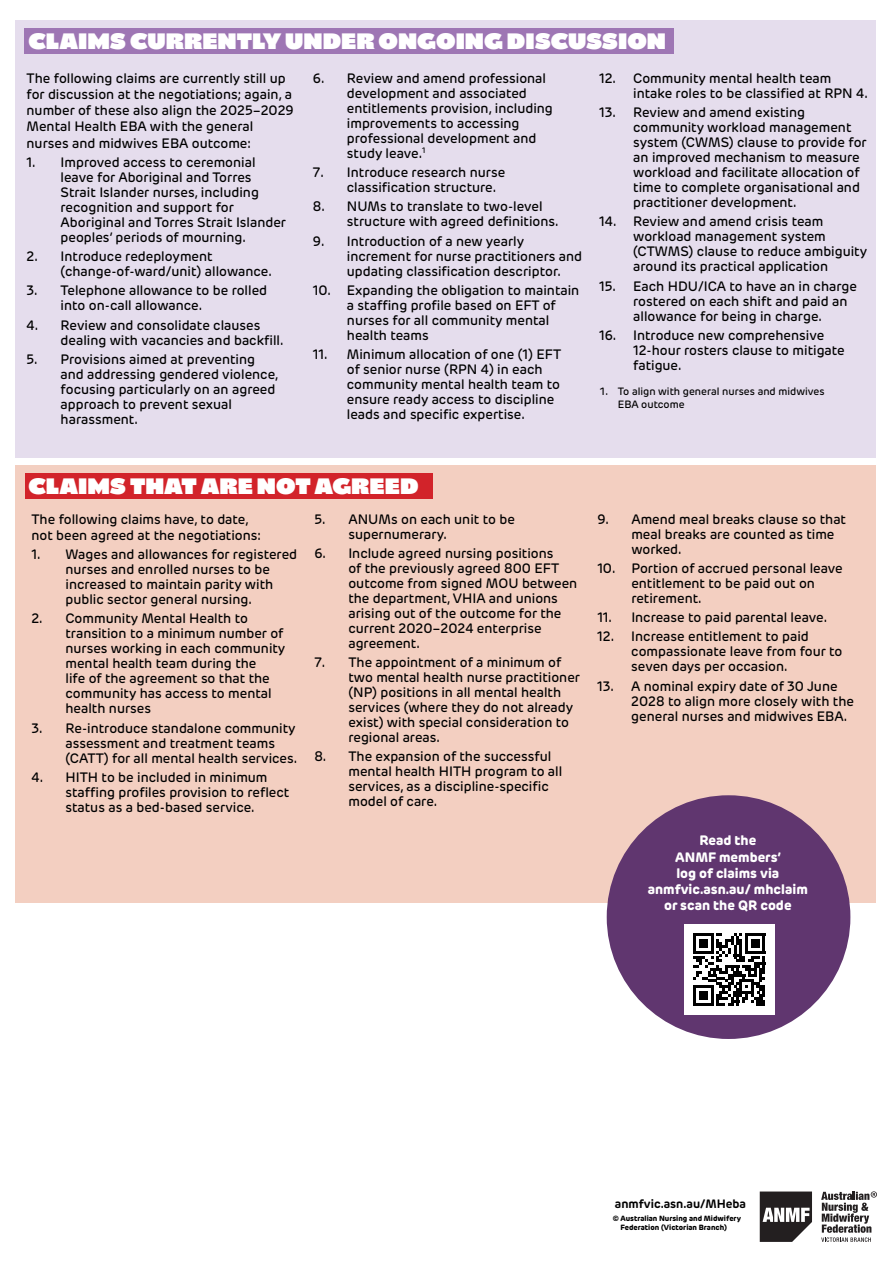
<style>
.page{position:relative;width:893px;height:1263px;background:#fff}
.page>*{position:absolute;margin:0;border:0;box-sizing:border-box;transform-origin:0 0}
.t1{font:900 22.35px "Catalpa";color:#fff}
.t2{font:500 13.5px/15px "New Rubrik Edge";color:#000}
.t3{font:800 13.5px/16.2px "New Rubrik Edge";color:#fff;text-align:center}
.t4{font:700 12px "New Rubrik Edge";color:#000}
.t5{font:500 10.5px/12.6px "New Rubrik Edge";color:#000}
.t6{font:800 7.5px/9px "New Rubrik Edge";color:#000}
</style>
<div class="page">
<div style="left:16px;top:20px;width:860px;height:437px;background:#e5dded"></div>
<div style="left:16px;top:465px;width:860px;height:437px;background:#f3cfc1"></div>
<div style="left:25px;top:29px;width:649px;height:25px;background:#9e76b4"></div>
<div style="left:25px;top:474px;width:407px;height:25px;background:#d2232a"></div>
<div style="left:607px;top:795px;width:243px;height:244px;background:#60366f;border-radius:50%"></div>
<div style="left:684px;top:924px;width:90px;height:90px;background:#fff"></div>
<svg style="left:693px;top:933px;width:72px;height:72px"></svg>
<hr style="left:693px;top:1002px;width:20px;height:3px;background:#000">
<div style="left:699px;top:991px;width:9px;height:9px;background:#000"></div>
<svg style="left:760px;top:1191px;width:52px;height:51px"></svg>
<svg style="left:821px;top:1191px;width:56px;height:51px"></svg>
<h1 class="t1" style="left:28px;top:27px;width:639px">CLAIMS CURRENTLY UNDER ONGOING DISCUSSION</h1>
<p class="t2" style="left:27px;top:70px;width:269px;line-height:16.2px">The following claims are currently still up for discussion at the negotiations; again, a number of these also align the 2025–2029<br>Mental Health EBA with the general nurses and midwives EBA outcome:</p>
<p class="t2" style="left:61px;top:155px;width:227px;text-indent:-34px">1. Improved access to ceremonial leave for Aboriginal and Torres Strait Islander nurses, including recognition and support for Aboriginal and Torres Strait Islander peoples’ periods of mourning.</p>
<p class="t2" style="left:61px;top:249px;width:213px;text-indent:-34px">2. Introduce redeployment (change-of-ward/unit) allowance.</p>
<p class="t2" style="left:61px;top:283px;width:208px;text-indent:-34px">3. Telephone allowance to be rolled into on-call allowance.</p>
<p class="t2" style="left:61px;top:317px;width:224px;text-indent:-34px">4. Review and consolidate clauses dealing with vacancies and backfill.</p>
<p class="t2" style="left:61px;top:352px;width:220px;text-indent:-34px">5. Provisions aimed at preventing and addressing gendered violence, focusing particularly on an agreed approach to prevent sexual harassment.</p>
<p class="t2" style="left:347px;top:70px;width:207px;text-indent:-34px">6. Review and amend professional development and associated entitlements provision, including improvements to accessing professional development and study leave.<sup>1</sup></p>
<p class="t2" style="left:347px;top:165px;width:160px;text-indent:-34px">7. Introduce research nurse classification structure.</p>
<p class="t2" style="left:347px;top:199px;width:213px;text-indent:-34px">8. NUMs to translate to two-level structure with agreed definitions.</p>
<p class="t2" style="left:347px;top:233px;width:237px;text-indent:-34px">9. Introduction of a new yearly increment for nurse practitioners and updating classification descriptor.</p>
<p class="t2" style="left:347px;top:283px;width:234px;text-indent:-34px">10. Expanding the obligation to maintain a staffing profile based on EFT of nurses for all community mental health teams</p>
<p class="t2" style="left:347px;top:347px;width:216px;text-indent:-34px">11. Minimum allocation of one (1) EFT of senior nurse (RPN 4) in each community mental health team to ensure ready access to discipline leads and specific expertise.</p>
<p class="t2" style="left:633px;top:71px;width:236px;text-indent:-34px">12. Community mental health team intake roles to be classified at RPN 4.</p>
<p class="t2" style="left:633px;top:105px;width:235px;text-indent:-34px">13. Review and amend existing community workload management system (CWMS) clause to provide for an improved mechanism to measure workload and facilitate allocation of time to complete organisational and practitioner development.</p>
<p class="t2" style="left:633px;top:214px;width:235px;text-indent:-34px">14. Review and amend crisis team workload management system (CTWMS) clause to reduce ambiguity around its practical application</p>
<p class="t2" style="left:633px;top:278px;width:225px;text-indent:-34px">15. Each HDU/ICA to have an in charge rostered on each shift and paid an allowance for being in charge.</p>
<p class="t2" style="left:633px;top:327px;width:213px;text-indent:-34px">16. Introduce new comprehensive<br>12-hour rosters clause to mitigate fatigue.</p>
<p class="t5" style="left:618px;top:385px;width:208px;text-indent:-19px">1. To align with general nurses and midwives<br>EBA outcome</p>
<h1 class="t1" style="left:28px;top:472px;width:392px">CLAIMS THAT ARE NOT AGREED</h1>
<p class="t2" style="left:31px;top:511px;width:231px;line-height:16.2px">The following claims have, to date, not been agreed at the negotiations:</p>
<p class="t2" style="left:65px;top:547px;width:233px;text-indent:-34px">1. Wages and allowances for registered nurses and enrolled nurses to be increased to maintain parity with public sector general nursing.</p>
<p class="t2" style="left:65px;top:611px;width:221px;text-indent:-34px">2. Community Mental Health to transition to a minimum number of nurses working in each community mental health team during the<br>life of the agreement so that the community has access to mental health nurses</p>
<p class="t2" style="left:65px;top:720px;width:233px;text-indent:-34px">3. Re-introduce standalone community assessment and treatment teams (CATT) for all mental health services.</p>
<p class="t2" style="left:65px;top:769px;width:225px;text-indent:-34px">4. HITH to be included in minimum staffing profiles provision to reflect status as a bed-based service.</p>
<p class="t2" style="left:348px;top:511px;width:168px;text-indent:-34px">5. ANUMs on each unit to be supernumerary.</p>
<p class="t2" style="left:348px;top:546px;width:230px;text-indent:-34px">6. Include agreed nursing positions<br>of the previously agreed 800 EFT outcome from signed MOU between the department, VHIA and unions arising out of the outcome for the current 2020–2024 enterprise agreement.</p>
<p class="t2" style="left:348px;top:655px;width:233px;text-indent:-34px">7. The appointment of a minimum of two mental health nurse practitioner (NP) positions in all mental health services (where they do not already exist) with special consideration to regional areas.</p>
<p class="t2" style="left:348px;top:749px;width:215px;text-indent:-34px">8. The expansion of the successful mental health HITH program to all services, as a discipline-specific model of care.</p>
<p class="t2" style="left:631px;top:511px;width:216px;text-indent:-34px">9. Amend meal breaks clause so that meal breaks are counted as time worked.</p>
<p class="t2" style="left:631px;top:561px;width:213px;text-indent:-34px">10. Portion of accrued personal leave entitlement to be paid out on retirement.</p>
<p class="t2" style="left:597px;top:610px;width:231px">11. Increase to paid parental leave.</p>
<p class="t2" style="left:631px;top:629px;width:213px;text-indent:-34px">12. Increase entitlement to paid compassionate leave from four to seven days per occasion.</p>
<p class="t2" style="left:631px;top:678px;width:224px;text-indent:-34px">13. A nominal expiry date of 30 June<br>2028 to align more closely with the general nurses and midwives EBA.</p>
<p class="t3" style="left:648px;top:832px;width:162px">Read the<br>ANMF members’<br>log of claims via anmfvic.asn.au/ mhclaim or scan the QR code</p>
<p class="t4" style="left:615px;top:1196px;width:133px">anmfvic.asn.au/MHeba</p>
<p class="t6" style="left:620px;top:1213px;width:122px;text-indent:-8px">© Australian Nursing and Midwifery<br>Federation (Victorian Branch)</p>
</div>
